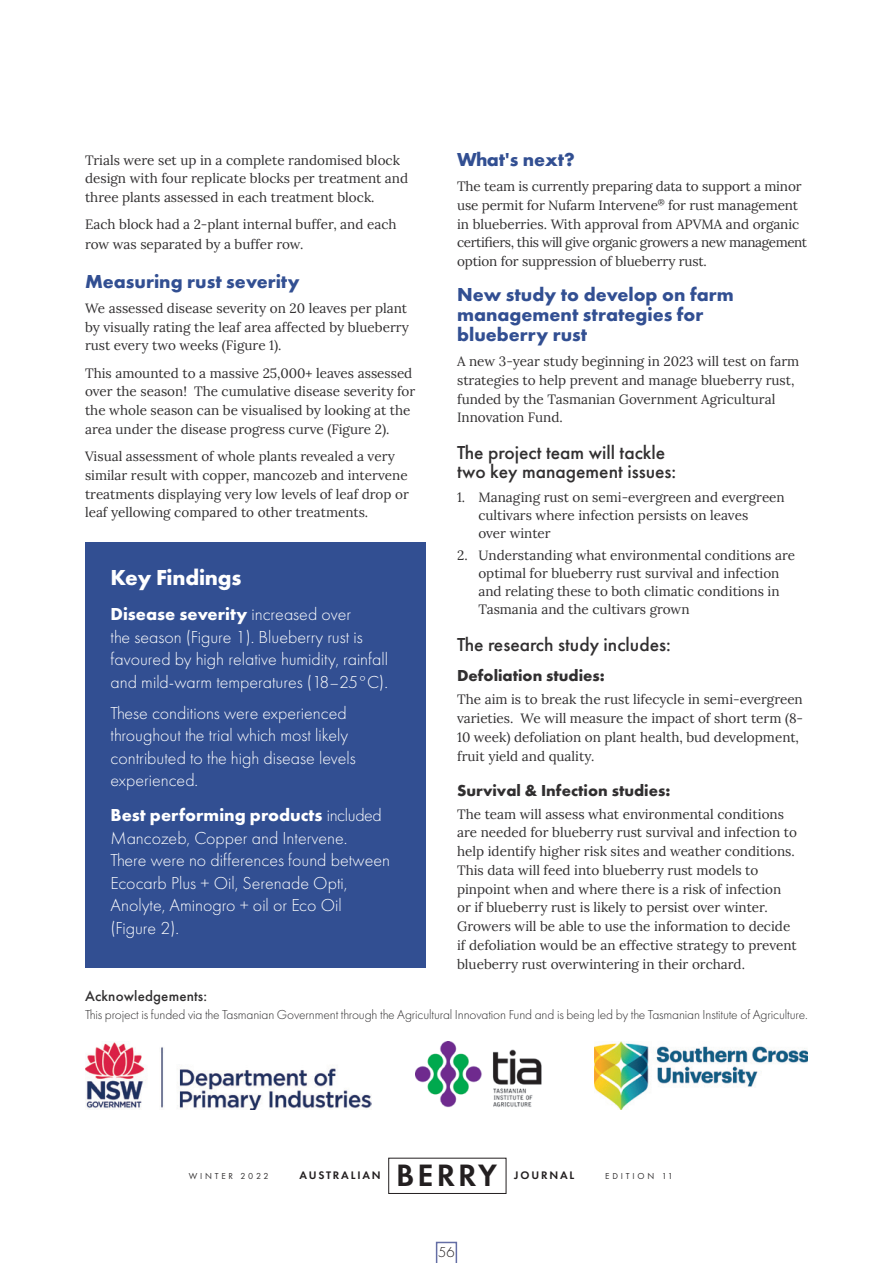
<style>
.page{position:relative;width:893px;height:1263px;background:#fff}
.page>*{position:absolute;margin:0;border:0;box-sizing:border-box;transform-origin:0 0}
.t1{font:600 32.1px "Futura PT";letter-spacing:.095em;color:#231f20}
.t2{font:700 22.5px "Futura PT";letter-spacing:-.01em;color:#fff}
.t3{font:700 19.5px/20.2px "Futura PT";color:#324f92}
.t4{font:500 19.5px/19.5px "Futura PT";color:#312f30}
.t5{font:300 18px/22.5px "Futura PT";color:#fff}
.t6{font:700 16.5px "Futura PT";color:#312f30}
.t7{font:500 15px "Futura PT";letter-spacing:.01em;color:#312f30}
.t8{font:300 15px "Futura PT";color:#231f20}
.t9{font:13.5px/18.8px "Lora";color:#312f30}
.t10{font:300 13.5px "Futura PT";letter-spacing:-.01em;color:#312f30}
.t11{font:600 11.4px "Futura PT";letter-spacing:.16em;color:#231f20}
.t12{font:9px "Futura PT";letter-spacing:.31em;color:#312f30}
.s1{font-weight:700}
</style>
<div class="page">
<svg style="left:436px;top:1242px;width:21px;height:21px"></svg>
<div style="left:85px;top:542px;width:340px;height:426px;background:#324f92"></div>
<img style="left:85px;top:1042px;width:287px;height:68px">
<img style="left:595px;top:1041px;width:213px;height:69px">
<img style="left:416px;top:1041px;width:126px;height:67px">
<p class="t9" style="left:85px;top:150px;width:325px">Trials were set up in a complete randomised block design with four replicate blocks per treatment and three plants assessed in each treatment block.</p>
<p class="t9" style="left:85px;top:214px;width:313px;line-height:19.5px">Each block had a 2-plant internal buffer, and each row was separated by a buffer row.</p>
<h3 class="t3" style="left:85px;top:270px;width:216px">Measuring rust severity</h3>
<p class="t9" style="left:85px;top:298px;width:326px">We assessed disease severity on 20 leaves per plant by visually rating the leaf area affected by blueberry rust every two weeks (Figure 1).</p>
<p class="t9" style="left:85px;top:362px;width:332px">This amounted to a massive 25,000+ leaves assessed over the season! The cumulative disease severity for the whole season can be visualised by looking at the area under the disease progress curve (Figure 2).</p>
<p class="t9" style="left:85px;top:446px;width:325px">Visual assessment of whole plants revealed a very similar result with copper, mancozeb and intervene treatments displaying very low levels of leaf drop or leaf yellowing compared to other treatments.</p>
<h2 class="t2" style="left:111px;top:563px;width:132px">Key Findings</h2>
<h3 class="t5" style="left:111px;top:603px;width:279px"><span class="s1">Disease severity</span> increased over<br>the season (Figure 1). Blueberry rust is favoured by high relative humidity, rainfall and mild-warm temperatures (18–25°C).</h3>
<h3 class="t5" style="left:111px;top:701px;width:247px">These conditions were experienced throughout the trial which most likely contributed to the high disease levels experienced.</h3>
<h3 class="t5" style="left:111px;top:804px;width:281px"><span class="s1">Best performing products</span> included<br>Mancozeb, Copper and Intervene.<br>There were no differences found between<br>Ecocarb Plus + Oil, Serenade Opti,<br>Anolyte, Aminogro + oil or Eco Oil (Figure 2).</h3>
<h3 class="t3" style="left:457px;top:149px;width:119px">What's next?</h3>
<p class="t9" style="left:457px;top:176px;width:352px">The team is currently preparing data to support a minor use permit for Nufarm Intervene<sup>®</sup> for rust management in blueberries. With approval from APVMA and organic certifiers, this will give organic growers a new management option for suppression of blueberry rust.</p>
<h3 class="t3" style="left:457px;top:283px;width:278px">New study to develop on farm management strategies for blueberry rust</h3>
<p class="t9" style="left:457px;top:351px;width:344px">A new 3-year study beginning in 2023 will test on farm strategies to help prevent and manage blueberry rust, funded by the Tasmanian Government Agricultural Innovation Fund.</p>
<h3 class="t4" style="left:457px;top:443px;width:221px">The project team will tackle two key management issues:</h3>
<p class="t9" style="left:478px;top:487px;width:308px;line-height:18px;text-indent:-21px">1. Managing rust on semi-evergreen and evergreen cultivars where infection persists on leaves<br>over winter</p>
<p class="t9" style="left:478px;top:546px;width:318px;line-height:18px;text-indent:-21px">2. Understanding what environmental conditions are optimal for blueberry rust survival and infection and relating these to both climatic conditions in Tasmania and the cultivars grown</p>
<h3 class="t4" style="left:457px;top:635px;width:215px">The research study includes:</h3>
<p class="t6" style="left:457px;top:665px;width:149px">Defoliation studies:</p>
<p class="t9" style="left:457px;top:689px;width:348px">The aim is to break the rust lifecycle in semi-evergreen varieties. We will measure the impact of short term (8- 10 week) defoliation on plant health, bud development, fruit yield and quality.</p>
<p class="t6" style="left:457px;top:779px;width:215px">Survival &amp; Infection studies:</p>
<p class="t9" style="left:457px;top:803px;width:341px">The team will assess what environmental conditions are needed for blueberry rust survival and infection to help identify higher risk sites and weather conditions.<br>This data will feed into blueberry rust models to pinpoint when and where there is a risk of infection or if blueberry rust is likely to persist over winter.<br>Growers will be able to use the information to decide if defoliation would be an effective strategy to prevent blueberry rust overwintering in their orchard.</p>
<p class="t7" style="left:85px;top:987px;width:124px">Acknowledgements:</p>
<p class="t10" style="left:85px;top:1007px;width:724px">This project is funded via the Tasmanian Government through the Agricultural Innovation Fund and is being led by the Tasmanian Institute of Agriculture.</p>
<p class="t12" style="left:189px;top:1171px;width:81px">WINTER 2022</p>
<p class="t11" style="left:300px;top:1168px;width:83px">AUSTRALIAN</p>
<h1 class="t1" style="left:396px;top:1155px;width:103px">BERRY</h1>
<p class="t11" style="left:514px;top:1168px;width:61px">JOURNAL</p>
<p class="t12" style="left:605px;top:1171px;width:69px">EDITION 11</p>
<p class="t8" style="left:438px;top:1243px;width:18px">56</p>
</div>
